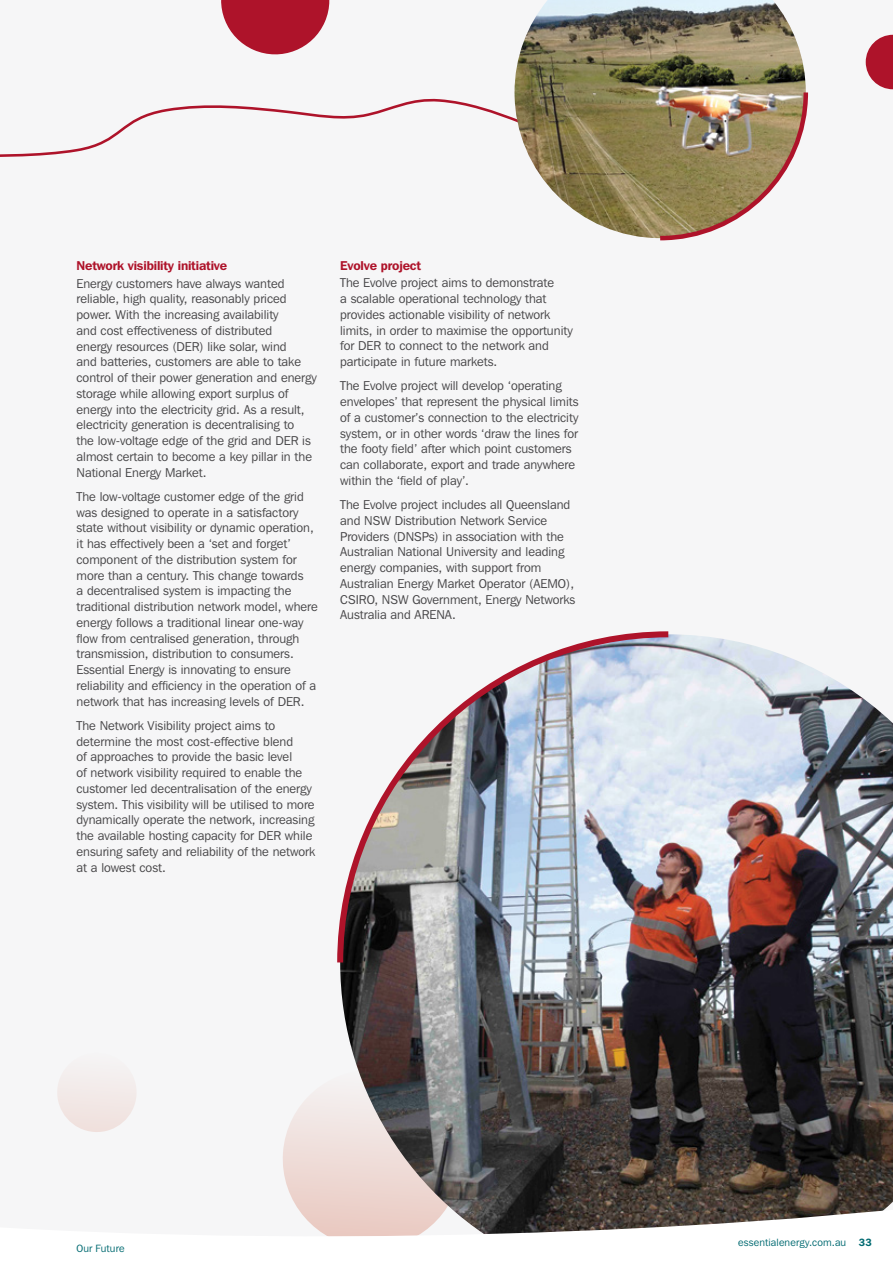
<style>
.page{position:relative;width:893px;height:1263px;background:#f6f6f7}
.page>*{position:absolute;margin:0;border:0;box-sizing:border-box;transform-origin:0 0}
.t1{font:12.75px/15.8px "Franklin Gothic IT Cby BT";color:#464547}
.t2{font:600 12.75px "Franklin Gothic IT Cby BT";letter-spacing:-.015em;color:#ae132a}
.t3{font:10.5px "Franklin Gothic IT Cby BT";letter-spacing:.015em;color:#006a71}
.s1{font-weight:600}
</style>
<div class="page">
<svg style="left:866px;top:35px;width:27px;height:54px"></svg>
<svg style="left:283px;top:1095px;width:57px;height:104px"></svg>
<svg style="left:57px;top:1078px;width:79px;height:54px"></svg>
<svg style="left:221px;top:0;width:109px;height:55px"></svg>
<svg style="left:0;top:98px;width:514px;height:59px"></svg>
<img style="left:514px;top:0;width:292px;height:238px">
<img style="left:340px;top:634px;width:553px;height:565px">
<img style="left:337px;top:631px;width:337px;height:337px">
<img style="left:656px;top:88px;width:153px;height:153px">
<svg style="left:292px;top:1199px;width:601px;height:37px"></svg>
<p class="t2" style="left:77px;top:257px;width:152px">Network visibility initiative</p>
<p class="t1" style="left:77px;top:275px;width:242px">Energy customers have always wanted reliable, high quality, reasonably priced power. With the increasing availability<br>and cost effectiveness of distributed<br>energy resources (DER) like solar, wind<br>and batteries, customers are able to take control of their power generation and energy storage while allowing export surplus of energy into the electricity grid. As a result, electricity generation is decentralising to<br>the low-voltage edge of the grid and DER is almost certain to become a key pillar in the National Energy Market.</p>
<p class="t1" style="left:77px;top:488px;width:243px">The low-voltage customer edge of the grid was designed to operate in a satisfactory state without visibility or dynamic operation, it has effectively been a ‘set and forget’ component of the distribution system for more than a century. This change towards<br>a decentralised system is impacting the traditional distribution network model, where energy follows a traditional linear one-way flow from centralised generation, through transmission, distribution to consumers.<br>Essential Energy is innovating to ensure reliability and efficiency in the operation of a network that has increasing levels of DER.</p>
<p class="t1" style="left:77px;top:717px;width:240px">The Network Visibility project aims to determine the most cost-effective blend<br>of approaches to provide the basic level<br>of network visibility required to enable the customer led decentralisation of the energy system. This visibility will be utilised to more dynamically operate the network, increasing the available hosting capacity for DER while ensuring safety and reliability of the network at a lowest cost.</p>
<p class="t2" style="left:340px;top:257px;width:82px">Evolve project</p>
<p class="t1" style="left:340px;top:275px;width:234px">The Evolve project aims to demonstrate<br>a scalable operational technology that provides actionable visibility of network limits, in order to maximise the opportunity for DER to connect to the network and participate in future markets.</p>
<p class="t1" style="left:340px;top:378px;width:240px">The Evolve project will develop ‘operating envelopes’ that represent the physical limits of a customer’s connection to the electricity system, or in other words ‘draw the lines for the footy field’ after which point customers can collaborate, export and trade anywhere within the ‘field of play’.</p>
<p class="t1" style="left:340px;top:497px;width:237px">The Evolve project includes all Queensland and NSW Distribution Network Service Providers (DNSPs) in association with the Australian National University and leading energy companies, with support from Australian Energy Market Operator (AEMO), CSIRO, NSW Government, Energy Networks Australia and ARENA.</p>
<p class="t3" style="left:77px;top:1241px;width:50px">Our Future</p>
<p class="t3" style="left:738px;top:1235px;width:135px">essentialenergy.com.au <span class="s1">33</span></p>
</div>
